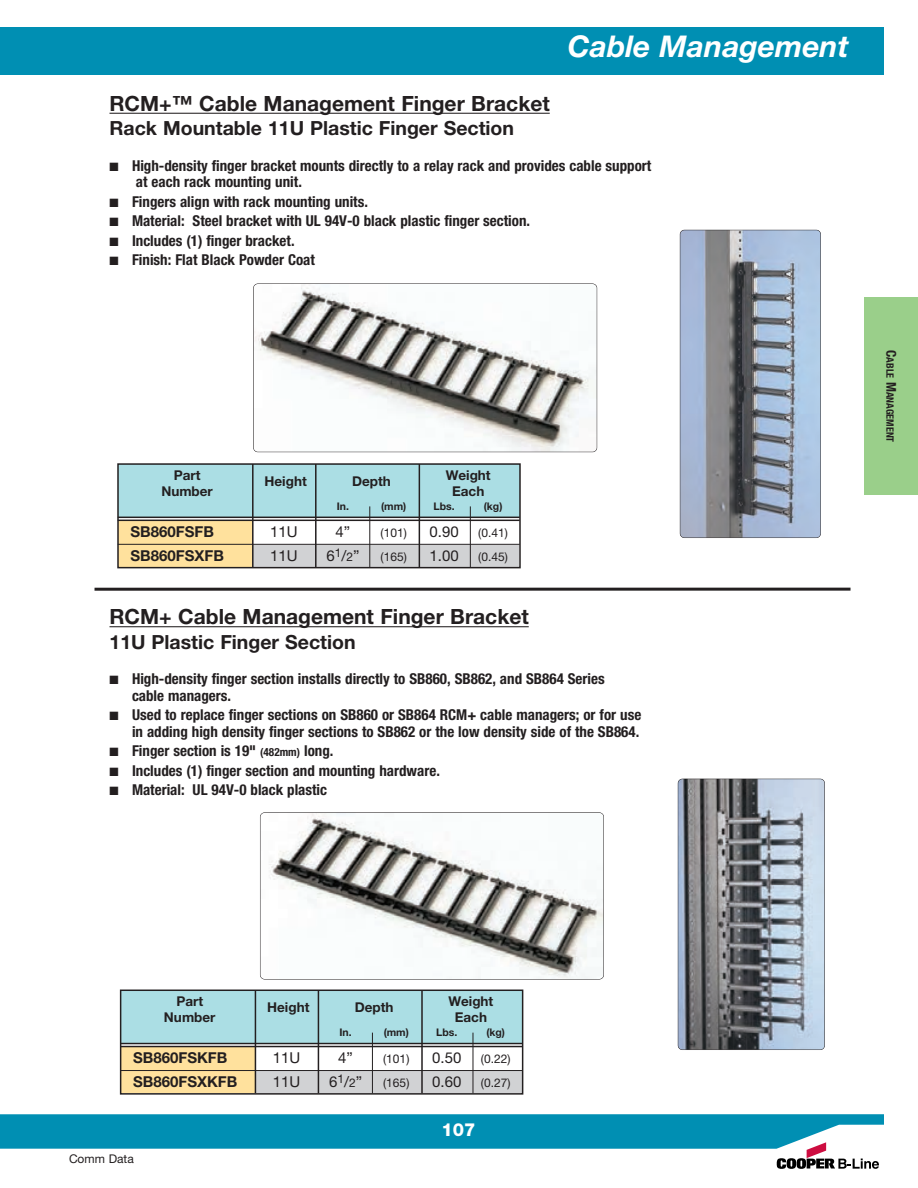
<style>
.page{position:relative;width:918px;height:1188px;background:#fff}
.page>*{position:absolute;margin:0;border:0;box-sizing:border-box;transform-origin:0 0}
.t1{font:italic 700 30px "Helvetica Neue LT Pro";color:#fff}
.t2{font:700 21px "Helvetica Neue LT Pro";color:#231f20}
.t3{font:700 19.5px "Helvetica Neue LT Pro";color:#231f20}
.t4{font:800 18px "Helvetica Neue LT Pro";color:#fff}
.t5{font:700 condensed 15px/16.5px "Helvetica Neue LT Pro";color:#231f20}
.t6{font:15px "Helvetica Neue LT Pro";color:#231f20}
.t7{font:700 15px "Helvetica Neue LT Pro";color:#231f20}
.t8{font:700 13.5px "Helvetica Neue LT Pro";color:#231f20}
.t9{font:12px "Helvetica Neue LT Pro";color:#231f20}
.t10{font:700 10.5px "Helvetica Neue LT Pro";color:#231f20}
.t11{font:700 condensed 10.2px "Helvetica Neue LT Pro";color:#231f20}
.s1{font-size:12px}
.s2{font-size:11.25px}
.s3{font-size:13.5px}
</style>
<div class="page">
<svg style="left:0;top:1114px;width:884px;height:55px"></svg>
<div style="left:868px;top:297px;width:50px;height:198px;background:#9acf8a"></div>
<div style="left:864px;top:297px;width:34px;height:198px;background:#9acf8a"></div>
<div style="left:0;top:27px;width:884px;height:47px;background:#008fb3"></div>
<div style="left:256px;top:1072px;width:265px;height:21px;background:#d1d2d4"></div>
<div style="left:121px;top:1047px;width:134px;height:46px;background:#ffe19d"></div>
<div style="left:121px;top:991px;width:401px;height:52px;background:#abdee4"></div>
<div style="left:253px;top:545px;width:266px;height:22px;background:#d1d2d4"></div>
<div style="left:118px;top:521px;width:134px;height:46px;background:#ffe19d"></div>
<div style="left:118px;top:465px;width:402px;height:52px;background:#abdee4"></div>
<img style="left:253px;top:284px;width:344px;height:168px;border-radius:5px">
<div style="left:253px;top:284px;width:344px;height:168px;border:1px solid #231f20;border-radius:5px"></div>
<img style="left:680px;top:230px;width:141px;height:308px;border-radius:5px">
<div style="left:680px;top:230px;width:141px;height:308px;border:1px solid #231f20;border-radius:5px"></div>
<hr style="left:110px;top:113px;width:440px;height:1px;background:#231f20">
<hr style="left:110px;top:626px;width:419px;height:1px;background:#231f20">
<div style="left:117px;top:463px;width:404px;height:105px;border:2px solid #231f20"></div>
<hr style="left:252px;top:464px;width:2px;height:103px;background:#231f20">
<hr style="left:315px;top:464px;width:2px;height:103px;background:#231f20">
<hr style="left:470px;top:506px;width:1px;height:61px;background:#231f20">
<hr style="left:370px;top:506px;width:1px;height:61px;background:#231f20">
<hr style="left:419px;top:464px;width:1px;height:103px;background:#231f20">
<hr style="left:118px;top:517px;width:402px;height:1px;background:#231f20">
<hr style="left:118px;top:520px;width:402px;height:1px;background:#231f20">
<hr style="left:118px;top:544px;width:402px;height:1px;background:#231f20">
<img style="left:260px;top:813px;width:344px;height:166px;border-radius:5px">
<div style="left:260px;top:812px;width:344px;height:168px;border:1px solid #231f20;border-radius:5px"></div>
<img style="left:678px;top:779px;width:147px;height:271px;border-radius:5px">
<div style="left:678px;top:779px;width:147px;height:271px;border:1px solid #231f20;border-radius:5px"></div>
<hr style="left:95px;top:588px;width:756px;height:3px;background:#231f20">
<div style="left:120px;top:990px;width:403px;height:105px;border:2px solid #231f20"></div>
<hr style="left:255px;top:990px;width:1px;height:103px;background:#231f20">
<hr style="left:318px;top:990px;width:1px;height:103px;background:#231f20">
<hr style="left:473px;top:1033px;width:1px;height:60px;background:#231f20">
<hr style="left:372px;top:1033px;width:1px;height:60px;background:#231f20">
<hr style="left:421px;top:990px;width:2px;height:103px;background:#231f20">
<hr style="left:120px;top:1043px;width:402px;height:1px;background:#231f20">
<hr style="left:120px;top:1046px;width:402px;height:1px;background:#231f20">
<hr style="left:120px;top:1070px;width:402px;height:1px;background:#231f20">
<h1 class="t1" style="left:568px;top:36px;width:283px">Cable Management</h1>
<h2 class="t2" style="left:110px;top:96px;width:442px">RCM+™ Cable Management Finger Bracket</h2>
<h3 class="t3" style="left:110px;top:121px;width:406px">Rack Mountable 11U Plastic Finger Section</h3>
<p class="t5" style="left:136px;top:158px;width:517px;text-indent:-26px">■ High-density finger bracket mounts directly to a relay rack and provides cable support at each rack mounting unit.</p>
<p class="t5" style="left:110px;top:194px;width:260px">■ Fingers align with rack mounting units.</p>
<p class="t5" style="left:110px;top:214px;width:422px">■ Material: Steel bracket with UL 94V-0 black plastic finger section.</p>
<p class="t5" style="left:110px;top:233px;width:187px">■ Includes (1) finger bracket.</p>
<p class="t5" style="left:110px;top:253px;width:207px">■ Finish: Flat Black Powder Coat</p>
<p class="t8" style="left:174px;top:470px;width:28px">Part</p>
<p class="t8" style="left:265px;top:476px;width:44px">Height</p>
<p class="t8" style="left:352px;top:476px;width:40px">Depth</p>
<p class="t8" style="left:446px;top:470px;width:46px">Weight</p>
<p class="t8" style="left:161px;top:486px;width:53px">Number</p>
<p class="t8" style="left:452px;top:486px;width:34px">Each</p>
<p class="t10" style="left:337px;top:502px;width:14px">In.</p>
<p class="t10" style="left:381px;top:502px;width:27px">(mm)</p>
<p class="t10" style="left:434px;top:502px;width:23px">Lbs.</p>
<p class="t10" style="left:484px;top:502px;width:20px">(kg)</p>
<p class="t7" style="left:131px;top:526px;width:85px">SB860FSFB</p>
<p class="t6" style="left:270px;top:526px;width:29px">11U</p>
<p class="t6" style="left:336px;top:526px;width:16px">4”</p>
<p class="t9" style="left:381px;top:528px;width:28px">(101)</p>
<p class="t6" style="left:430px;top:526px;width:31px">0.90</p>
<p class="t9" style="left:478px;top:528px;width:31px">(0.41)</p>
<p class="t7" style="left:131px;top:550px;width:95px">SB860FSXFB</p>
<p class="t6" style="left:270px;top:550px;width:29px">11U</p>
<p class="t6" style="left:326px;top:550px;width:35px">6<sup>1</sup>/<span class="s1">2</span>”</p>
<p class="t9" style="left:381px;top:552px;width:28px">(165)</p>
<p class="t6" style="left:430px;top:550px;width:31px">1.00</p>
<p class="t9" style="left:478px;top:552px;width:31px">(0.45)</p>
<h2 class="t2" style="left:110px;top:609px;width:421px">RCM+ Cable Management Finger Bracket</h2>
<h3 class="t3" style="left:110px;top:635px;width:248px">11U Plastic Finger Section</h3>
<p class="t5" style="left:132px;top:672px;width:474px;text-indent:-22px">■ High-density finger section installs directly to SB860, SB862, and SB864 Series cable managers.</p>
<p class="t5" style="left:110px;top:708px;width:533px;text-align:right">■ Used to replace finger sections on SB860 or SB864 RCM+ cable managers; or for use in adding high density finger sections to SB862 or the low density side of the SB864.</p>
<p class="t5" style="left:110px;top:744px;width:225px">■ Finger section is 19" <span class="s2">(482mm)</span> long.</p>
<p class="t5" style="left:110px;top:763px;width:332px">■ Includes (1) finger section and mounting hardware.</p>
<p class="t5" style="left:110px;top:783px;width:219px">■ Material: UL 94V-0 black plastic</p>
<p class="t11" style="left:894px;top:350px;width:94px;rotate:90deg"><span class="s3">C</span>ABLE <span class="s3">M</span>ANAGEMENT</p>
<p class="t8" style="left:176px;top:996px;width:28px">Part</p>
<p class="t8" style="left:267px;top:1002px;width:44px">Height</p>
<p class="t8" style="left:355px;top:1002px;width:40px">Depth</p>
<p class="t8" style="left:448px;top:996px;width:46px">Weight</p>
<p class="t8" style="left:164px;top:1012px;width:53px">Number</p>
<p class="t8" style="left:455px;top:1012px;width:34px">Each</p>
<p class="t10" style="left:340px;top:1029px;width:14px">In.</p>
<p class="t10" style="left:384px;top:1029px;width:27px">(mm)</p>
<p class="t10" style="left:436px;top:1029px;width:23px">Lbs.</p>
<p class="t10" style="left:486px;top:1029px;width:20px">(kg)</p>
<p class="t7" style="left:133px;top:1052px;width:96px">SB860FSKFB</p>
<p class="t6" style="left:273px;top:1052px;width:29px">11U</p>
<p class="t6" style="left:338px;top:1052px;width:16px">4”</p>
<p class="t9" style="left:383px;top:1055px;width:28px">(101)</p>
<p class="t6" style="left:432px;top:1052px;width:31px">0.50</p>
<p class="t9" style="left:481px;top:1055px;width:31px">(0.22)</p>
<p class="t7" style="left:133px;top:1076px;width:106px">SB860FSXKFB</p>
<p class="t6" style="left:273px;top:1076px;width:29px">11U</p>
<p class="t6" style="left:329px;top:1076px;width:35px">6<sup>1</sup>/<span class="s1">2</span>”</p>
<p class="t9" style="left:383px;top:1079px;width:28px">(165)</p>
<p class="t6" style="left:432px;top:1076px;width:31px">0.60</p>
<p class="t9" style="left:481px;top:1079px;width:31px">(0.27)</p>
<p class="t9" style="left:69px;top:1154px;width:66px">Comm Data</p>
<p class="t4" style="left:442px;top:1123px;width:36px">107</p>
</div>
